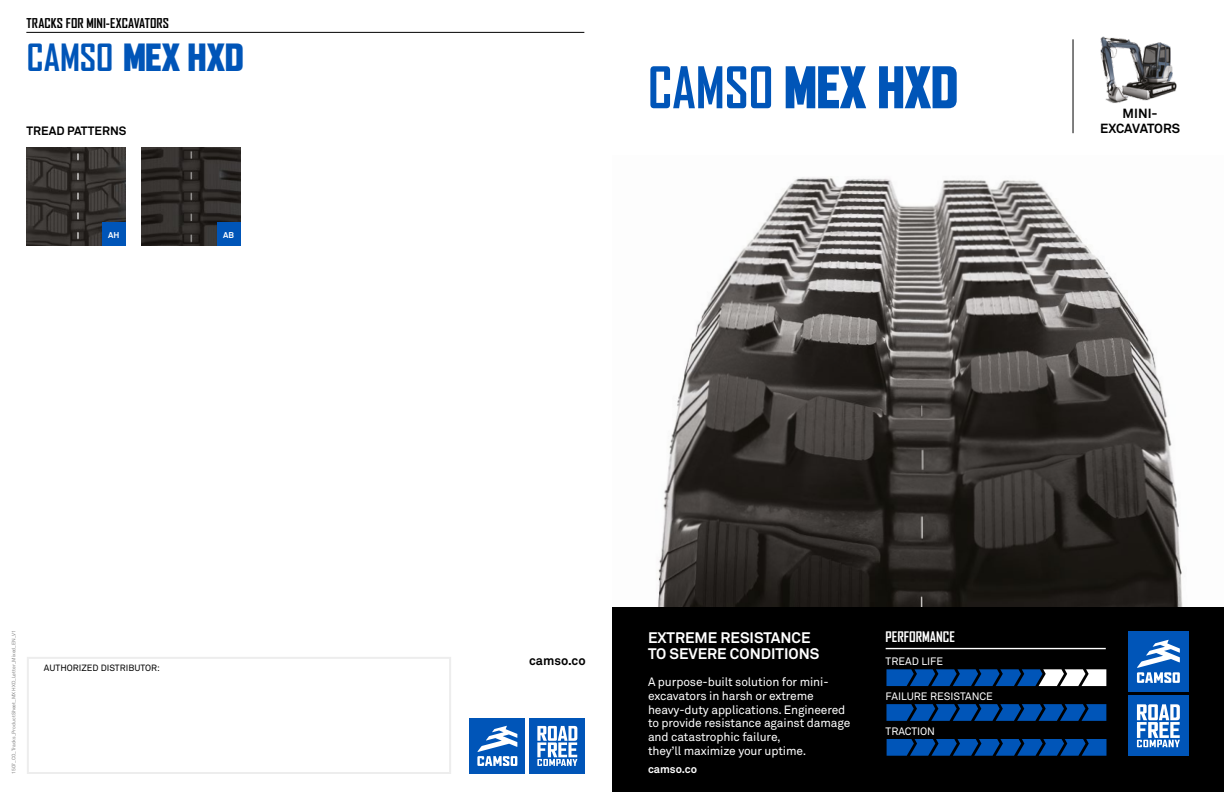
<style>
.page{position:relative;width:1224px;height:792px;background:#fff}
.page>*{position:absolute;margin:0;border:0;box-sizing:border-box;transform-origin:0 0}
.t1{font:900 55px "Agency FB";color:#0055b8;scale:.95 1}
.t2{font:900 36px "Agency FB";letter-spacing:.005em;color:#0055b8}
.t3{font:700 15.1px/16.2px "Akkurat Office";color:#fff}
.t4{font:700 14px "Agency FB";color:#fff}
.t5{font:700 13.1px/14.1px "Akkurat Office";letter-spacing:-.01em;color:#000;text-align:center}
.t6{font:700 13px "Agency FB";letter-spacing:.005em;color:#000}
.t7{font:700 12.8px "Akkurat Office";color:#000}
.t8{font:12px/13.9px "Akkurat Office";letter-spacing:-.01em;color:#fff}
.t9{font:700 12px "Akkurat Office";color:#000}
.t10{font:700 11.1px "Akkurat Office";color:#fff}
.t11{font:10.6px "Akkurat Office";color:#fff}
.t12{font:9px "Akkurat Office";color:#000}
.t13{font:700 8.4px "Akkurat Office";color:#fff}
.t14{font:5px "Akkurat Office";color:#878787}
.s1{font-weight:700}
</style>
<div class="page">
<img style="left:612px;top:177px;width:612px;height:431px">
<div style="left:612px;top:608px;width:612px;height:184px;background:#000"></div>
<div style="left:1128px;top:631px;width:60px;height:60px;background:#0055b8"></div>
<svg style="left:1137px;top:640px;width:43px;height:43px"></svg>
<div style="left:1128px;top:696px;width:60px;height:60px;background:#0055b8"></div>
<svg style="left:1137px;top:704px;width:43px;height:43px"></svg>
<img style="left:1100px;top:36px;width:77px;height:67px">
<hr style="left:1073px;top:39px;width:1px;height:94px;background:#000">
<div style="left:27px;top:657px;width:424px;height:117px;border:2px solid #ededed"></div>
<div style="left:469px;top:718px;width:56px;height:56px;background:#0055b8"></div>
<svg style="left:477px;top:726px;width:40px;height:40px"></svg>
<div style="left:529px;top:718px;width:56px;height:56px;background:#0055b8"></div>
<svg style="left:537px;top:726px;width:40px;height:40px"></svg>
<hr style="left:26px;top:32px;width:558px;height:1px;background:#000">
<hr style="left:886px;top:648px;width:220px;height:1px;background:#fff">
<svg style="left:886px;top:669px;width:220px;height:17px;background:#4073ae"></svg>
<svg style="left:887px;top:739px;width:219px;height:17px;background:#00489d"></svg>
<svg style="left:886px;top:704px;width:220px;height:17px;background:#00489d"></svg>
<img style="left:27px;top:147px;width:99px;height:99px">
<img style="left:141px;top:147px;width:99px;height:99px">
<div style="left:217px;top:223px;width:23px;height:23px;background:#0055b8"></div>
<div style="left:102px;top:223px;width:24px;height:23px;background:#0055b8"></div>
<p class="t6" style="left:26px;top:16px;width:144px">TRACKS FOR MINI-EXCAVATORS</p>
<h2 class="t2" style="left:27px;top:36px;width:218px"><span class="s1">CAMSO</span> MEX HXD</h2>
<p class="t9" style="left:27px;top:123px;width:101px">TREAD PATTERNS</p>
<p class="t13" style="left:108px;top:230px;width:13px">AH</p>
<p class="t13" style="left:223px;top:230px;width:12px">AB</p>
<p class="t14" style="left:11px;top:774px;width:145px;rotate:-90deg">1507_CO_Tracks_ProductSheet_MX HXD_Letter_Mixed_EN_V1</p>
<p class="t12" style="left:44px;top:662px;width:117px">AUTHORIZED DISTRIBUTOR:</p>
<h1 class="t1" style="left:648px;top:55px;width:328px"><span class="s1">CAMSO</span> MEX HXD</h1>
<p class="t5" style="left:1100px;top:107px;width:81px">MINI-<br>EXCAVATORS</p>
<p class="t7" style="left:529px;top:653px;width:58px">camso.co</p>
<p class="t3" style="left:648px;top:630px;width:173px">EXTREME RESISTANCE<br>TO SEVERE CONDITIONS</p>
<p class="t8" style="left:648px;top:675px;width:204px">A purpose-built solution for mini&shy;excavators in harsh or extreme heavy-duty applications. Engineered to provide resistance against damage and catastrophic failure,<br>they’ll maximize your uptime.</p>
<p class="t10" style="left:648px;top:763px;width:51px">camso.co</p>
<p class="t4" style="left:886px;top:629px;width:71px">PERFORMANCE</p>
<p class="t11" style="left:886px;top:655px;width:59px">TREAD LIFE</p>
<p class="t11" style="left:886px;top:690px;width:109px">FAILURE RESISTANCE</p>
<p class="t11" style="left:886px;top:725px;width:51px">TRACTION</p>
</div>
